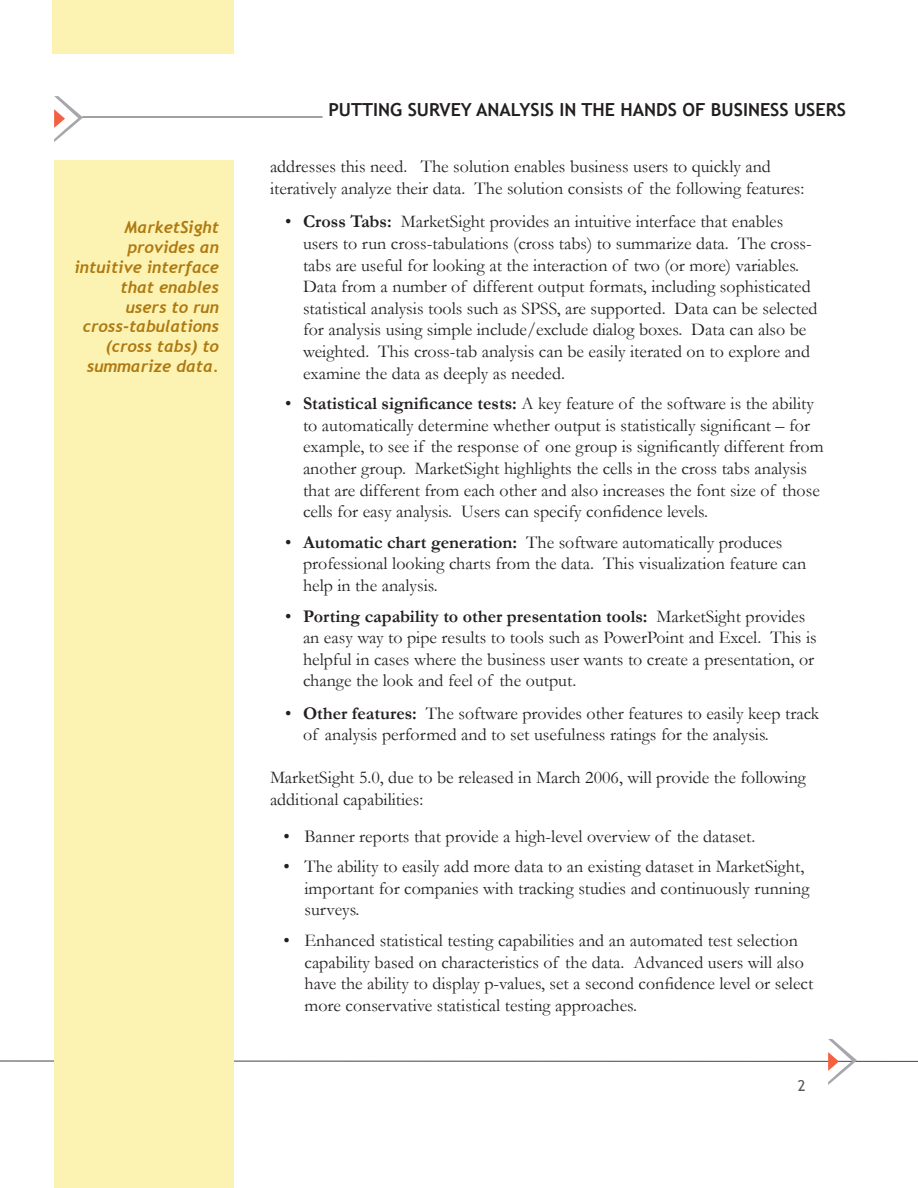
<style>
.page{position:relative;width:918px;height:1188px;background:#fff}
.page>*{position:absolute;margin:0;border:0;box-sizing:border-box;transform-origin:0 0}
.t1{font:18px/21.6px "Garamond";color:#231f20}
.t2{font:700 18px "Trebuchet MS";color:#231f20}
.t3{font:italic 700 16.5px/19.8px "Trebuchet";color:#af7910;text-align:right}
.t4{font:15px "Trebuchet MS";color:#57585a}
.s1{font-weight:700}
</style>
<div class="page">
<hr style="left:0;top:1060px;width:918px;height:2px;background:#57585a">
<svg style="left:828px;top:1039px;width:55px;height:46px"></svg>
<svg style="left:54px;top:96px;width:28px;height:46px"></svg>
<div style="left:54px;top:160px;width:180px;height:1028px;background:#fcf2b2"></div>
<div style="left:53px;top:0;width:181px;height:54px;background:#fcf2b2"></div>
<hr style="left:82px;top:116px;width:240px;height:2px;background:#57585a">
<p class="t3" style="left:75px;top:218px;width:146px">MarketSight provides an intuitive interface that enables<br>users to run cross-tabulations (cross tabs) to summarize data.</p>
<p class="t2" style="left:328px;top:98px;width:23px">PUTT</p>
<p class="t2" style="left:373px;top:98px;width:473px">ING SURVEY ANALYSIS IN TH E HANDS OF BUSINESS USERS</p>
<p class="t1" style="left:270px;top:155px;width:536px">addresses this need. The solution enables business users to quickly and iteratively analyze their data. The solution consists of the following features:</p>
<p class="t1" style="left:303px;top:211px;width:516px;text-indent:-18px">• <span class="s1">Cross Tabs:</span> MarketSight provides an intuitive interface that enables users to run cross-tabulations (cross tabs) to summarize data. The cross&shy;tabs are useful for looking at the interaction of two (or more) variables.<br>Data from a number of different output formats, including sophisticated statistical analysis tools such as SPSS, are supported. Data can be selected for analysis using simple include/exclude dialog boxes. Data can also be weighted. This cross-tab analysis can be easily iterated on to explore and examine the data as deeply as needed.</p>
<p class="t1" style="left:303px;top:392px;width:522px;text-indent:-18px">• <span class="s1">Statistical significance tests:</span> A key feature of the software is the ability to automatically determine whether output is statistically significant – for example, to see if the response of one group is significantly different from another group. MarketSight highlights the cells in the cross tabs analysis that are different from each other and also increases the font size of those cells for easy analysis. Users can specify confidence levels.</p>
<p class="t1" style="left:303px;top:531px;width:505px;text-indent:-18px">• <span class="s1">Automatic chart generation:</span> The software automatically produces professional looking charts from the data. This visualization feature can help in the analysis.</p>
<p class="t1" style="left:303px;top:605px;width:515px;text-indent:-18px">• <span class="s1">Porting capability to other presentation tools:</span> MarketSight provides an easy way to pipe results to tools such as PowerPoint and Excel. This is helpful in cases where the business user wants to create a presentation, or change the look and feel of the output.</p>
<p class="t1" style="left:303px;top:702px;width:518px;text-indent:-18px">• <span class="s1">Other features:</span> The software provides other features to easily keep track of analysis performed and to set usefulness ratings for the analysis.</p>
<p class="t1" style="left:270px;top:766px;width:537px">MarketSight 5.0, due to be released in March 2006, will provide the following additional capabilities:</p>
<p class="t1" style="left:284px;top:825px;width:473px">• Banner reports that provide a high-level overview of the dataset.</p>
<p class="t1" style="left:304px;top:855px;width:506px;text-indent:-21px">• The ability to easily add more data to an existing dataset in MarketSight, important for companies with tracking studies and continuously running surveys.</p>
<p class="t1" style="left:304px;top:929px;width:510px;text-indent:-21px">• Enhanced statistical testing capabilities and an automated test selection capability based on characteristics of the data. Advanced users will also have the ability to display p-values, set a second confidence level or select more conservative statistical testing approaches.</p>
<p class="t4" style="left:798px;top:1077px;width:9px">2</p>
</div>
